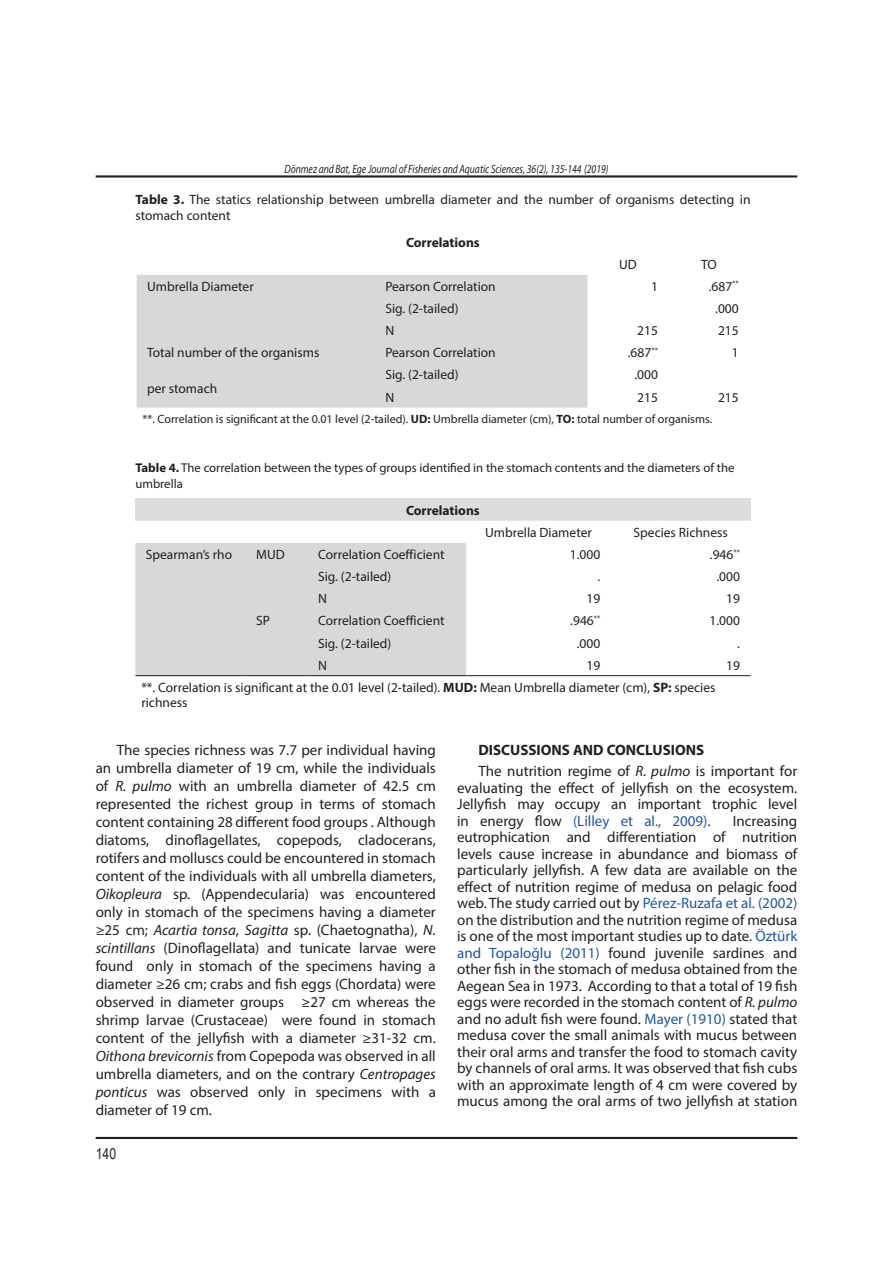
<style>
.page{position:relative;width:893px;height:1263px;background:#fff}
.page>*{position:absolute;margin:0;border:0;box-sizing:border-box;transform-origin:0 0}
.t1{font:15px/18px "Myriad Pro";color:#231f20;text-align:justify}
.t2{font:15px "Arial Narrow";color:#231f20}
.t3{font:13.5px/16.5px "Myriad Pro";color:#231f20}
.t4{font:700 13.5px "Myriad Pro";color:#231f20}
.t5{font:12.75px/16.5px "Myriad Pro";color:#231f20}
.t6{font:12px "Myriad Pro";color:#231f20}
.t7{font:italic 12px "Myriad Pro";color:#231f20;scale:.8 1}
.s1{font-weight:700}
.s2{font-style:italic}
.s3{color:#1e56a6}
</style>
<div class="page">
<hr style="left:96px;top:175px;width:701px;height:3px;background:#231f20">
<hr style="left:96px;top:1137px;width:701px;height:2px;background:#231f20">
<div style="left:137px;top:275px;width:451px;height:133px;background:#d7d9d8"></div>
<div style="left:135px;top:499px;width:615px;height:22px;background:#dcdddf"></div>
<svg style="left:135px;top:676px;width:615px;height:1px"></svg>
<div style="left:135px;top:543px;width:331px;height:132px;background:#d7d9d8"></div>
<hr style="left:135px;top:675px;width:111px;height:1px;background:#231f20">
<hr style="left:246px;top:675px;width:62px;height:1px;background:#231f20">
<hr style="left:308px;top:675px;width:158px;height:1px;background:#231f20">
<hr style="left:466px;top:675px;width:145px;height:1px;background:#231f20">
<hr style="left:611px;top:675px;width:139px;height:1px;background:#231f20">
<p class="t7" style="left:284px;top:162px;width:407px">Dönmez and Bat, Ege Journal of Fisheries and Aquatic Sciences, 36(2), 135-144 (2019)</p>
<p class="t3" style="left:135px;top:191px;width:617px"><span class="s1">Table 3.</span> The statics relationship between umbrella diameter and the number of organisms detecting in stomach content</p>
<p class="t4" style="left:406px;top:233px;width:75px">Correlations</p>
<p class="t3" style="left:619px;top:256px;width:19px">UD</p>
<p class="t3" style="left:701px;top:256px;width:17px">TO</p>
<p class="t3" style="left:147px;top:278px;width:108px">Umbrella Diameter</p>
<p class="t3" style="left:385px;top:278px;width:112px">Pearson Correlation</p>
<p class="t3" style="left:651px;top:278px;width:8px">1</p>
<p class="t3" style="left:709px;top:278px;width:32px">.687<sup>**</sup></p>
<p class="t3" style="left:385px;top:300px;width:75px">Sig. (2-tailed)</p>
<p class="t3" style="left:715px;top:300px;width:25px">.000</p>
<p class="t3" style="left:385px;top:322px;width:10px">N</p>
<p class="t3" style="left:637px;top:322px;width:22px">215</p>
<p class="t3" style="left:718px;top:322px;width:22px">215</p>
<p class="t3" style="left:147px;top:344px;width:174px">Total number of the organisms</p>
<p class="t3" style="left:147px;top:380px;width:72px">per stomach</p>
<p class="t3" style="left:385px;top:344px;width:112px">Pearson Correlation</p>
<p class="t3" style="left:628px;top:344px;width:32px">.687<sup>**</sup></p>
<p class="t3" style="left:732px;top:344px;width:8px">1</p>
<p class="t3" style="left:385px;top:366px;width:75px">Sig. (2-tailed)</p>
<p class="t3" style="left:634px;top:366px;width:25px">.000</p>
<p class="t3" style="left:385px;top:389px;width:10px">N</p>
<p class="t3" style="left:637px;top:389px;width:22px">215</p>
<p class="t3" style="left:718px;top:389px;width:22px">215</p>
<p class="t6" style="left:143px;top:411px;width:571px">**. Correlation is significant at the 0.01 level (2-tailed). <span class="s1">UD:</span> Umbrella diameter (cm), <span class="s1">TO:</span> total number of organisms.</p>
<p class="t5" style="left:135px;top:459px;width:601px"><span class="s1">Table 4.</span> The correlation between the types of groups identified in the stomach contents and the diameters of the umbrella</p>
<p class="t4" style="left:406px;top:501px;width:75px">Correlations</p>
<p class="t3" style="left:485px;top:524px;width:108px">Umbrella Diameter</p>
<p class="t3" style="left:634px;top:524px;width:96px">Species Richness</p>
<p class="t3" style="left:146px;top:546px;width:88px">Spearman’s rho</p>
<p class="t3" style="left:256px;top:546px;width:30px">MUD</p>
<p class="t3" style="left:318px;top:546px;width:128px">Correlation Coefficient</p>
<p class="t3" style="left:570px;top:546px;width:32px">1.000</p>
<p class="t3" style="left:710px;top:546px;width:32px">.946<sup>**</sup></p>
<p class="t3" style="left:318px;top:568px;width:75px">Sig. (2-tailed)</p>
<p class="t3" style="left:598px;top:568px;width:4px">.</p>
<p class="t3" style="left:716px;top:568px;width:25px">.000</p>
<p class="t3" style="left:318px;top:590px;width:10px">N</p>
<p class="t3" style="left:587px;top:590px;width:15px">19</p>
<p class="t3" style="left:726px;top:590px;width:15px">19</p>
<p class="t3" style="left:256px;top:612px;width:15px">SP</p>
<p class="t3" style="left:318px;top:612px;width:128px">Correlation Coefficient</p>
<p class="t3" style="left:570px;top:612px;width:32px">.946<sup>**</sup></p>
<p class="t3" style="left:709px;top:612px;width:32px">1.000</p>
<p class="t3" style="left:318px;top:634px;width:75px">Sig. (2-tailed)</p>
<p class="t3" style="left:577px;top:634px;width:25px">.000</p>
<p class="t3" style="left:737px;top:634px;width:4px">.</p>
<p class="t3" style="left:318px;top:657px;width:10px">N</p>
<p class="t3" style="left:587px;top:657px;width:15px">19</p>
<p class="t3" style="left:726px;top:657px;width:15px">19</p>
<p class="t3" style="left:141px;top:679px;width:576px;line-height:15.6px">**. Correlation is significant at the 0.01 level (2-tailed). <span class="s1">MUD:</span> Mean Umbrella diameter (cm), <span class="s1">SP:</span> species richness</p>
<p class="t1" style="left:478px;top:740px;width:320px;line-height:20.7px"><span class="s1">DISCUSSIONS AND CONCLUSIONS<br></span>The nutrition regime of <span class="s2">R. pulmo</span> is important for</p>
<p class="t1" style="left:457px;top:779px;width:342px;line-height:16.5px">evaluating the effect of jellyfish on the ecosystem.<br>Jellyfish may occupy an important trophic level in energy flow <span class="s3">(Lilley et al., 2009)</span>.</p>
<p class="t1" style="left:96px;top:741px;width:342px;text-indent:21px">The species richness was 7.7 per individual having an umbrella diameter of 19 cm, while the individuals of <span class="s2">R. pulmo</span> with an umbrella diameter of 42.5 cm represented the richest group in terms of stomach content containing 28 different food groups . Although diatoms, dinoflagellates, copepods, cladocerans, rotifers and molluscs could be encountered in stomach content of the individuals with all umbrella diameters, <span class="s2">Oikopleura</span> sp. (Appendecularia) was encountered only in stomach of the specimens having a diameter ≥25 cm; <span class="s2">Acartia tonsa</span>, <span class="s2">Sagitta</span> sp. (Chaetognatha), <span class="s2">N. scintillans</span> (Dinoflagellata) and tunicate larvae were found only in stomach of the specimens having a diameter ≥26 cm; crabs and fish eggs (Chordata) were observed in diameter groups ≥27 cm whereas the shrimp larvae (Crustaceae) were found in stomach content of the jellyfish with a diameter ≥31-32 cm.<br><span class="s2">Oithona brevicornis</span> from Copepoda was observed in all umbrella diameters, and on the contrary <span class="s2">Centropages ponticus</span> was observed only in specimens with a diameter of 19 cm.</p>
<p class="t1" style="left:457px;top:812px;width:342px;line-height:16.5px;text-indent:276px">Increasing eutrophication and differentiation of nutrition levels cause increase in abundance and biomass of particularly jellyfish. A few data are available on the effect of nutrition regime of medusa on pelagic food web. The study carried out by <span class="s3">Pérez-Ruzafa et al. (2002) </span>on the distribution and the nutrition regime of medusa is one of the most important studies up to date. <span class="s3">Öztürk and Topaloğlu (2011)</span> found juvenile sardines and other fish in the stomach of medusa obtained from the Aegean Sea in 1973. According to that a total of 19 fish eggs were recorded in the stomach content of <span class="s2">R. pulmo </span>and no adult fish were found. <span class="s3">Mayer (1910)</span> stated that medusa cover the small animals with mucus between their oral arms and transfer the food to stomach cavity by channels of oral arms. It was observed that fish cubs with an approximate length of 4 cm were covered by mucus among the oral arms of two jellyfish at station</p>
<p class="t2" style="left:96px;top:1142px;width:22px">140</p>
</div>
